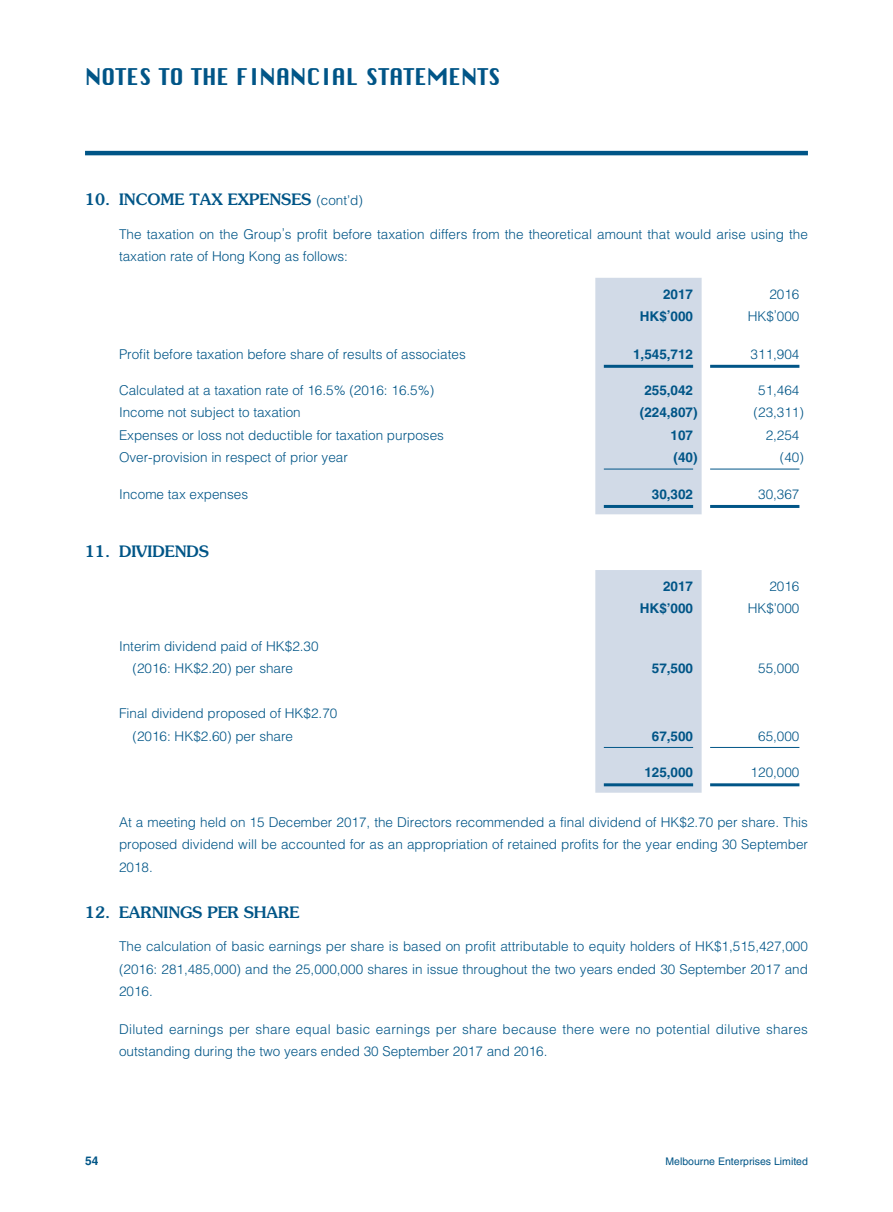
<style>
.page{position:relative;width:893px;height:1212px;background:#fff}
.page>*{position:absolute;margin:0;border:0;box-sizing:border-box;transform-origin:0 0}
.t1{font:22.5px "Chicago";color:#005587;scale:.96 1}
._3__標題{font:500 15.75px "Souvenir Std";color:#005587}
._1__內文{font:300 13.5px/22.5px "Helvetica LT Std";color:#005587;text-align:justify}
._1__內文-2{font:300 13.5px/22.5px "Helvetica LT Std";letter-spacing:.02em;color:#005587}
._1__內文-3{font:700 13.5px "Helvetica LT Std";color:#005587}
.t2{font:700 12px "Helvetica LT Std";color:#005587}
.t3{font:10.5px "Helvetica LT Std";color:#005587}
.s1{font-family:"Helvetica LT Std";font-weight:300;font-size:13.5px}
</style>
<div class="page">
<hr style="left:85px;top:151px;width:723px;height:4px;background:#005587">
<div style="left:595px;top:278px;width:107px;height:236px;background:#d1dae7"></div>
<hr style="left:604px;top:365px;width:89px;height:3px;background:#005587">
<hr style="left:710px;top:365px;width:89px;height:3px;background:#005587">
<hr style="left:604px;top:469px;width:89px;height:1px;background:#005587">
<hr style="left:710px;top:469px;width:89px;height:1px;background:#005587">
<hr style="left:604px;top:505px;width:89px;height:3px;background:#005587">
<hr style="left:710px;top:505px;width:89px;height:3px;background:#005587">
<div style="left:595px;top:570px;width:107px;height:223px;background:#d1dae7"></div>
<hr style="left:604px;top:747px;width:89px;height:1px;background:#005587">
<hr style="left:710px;top:747px;width:89px;height:1px;background:#005587">
<hr style="left:604px;top:783px;width:89px;height:3px;background:#005587">
<hr style="left:710px;top:783px;width:89px;height:3px;background:#005587">
<h1 class="t1" style="left:85px;top:60px;width:435px">NOTES TO THE FINANCIAL STATEMENTS</h1>
<p class="_3__標題" style="left:85px;top:190px;width:279px">10. INCOME TAX EXPENSES <span class="s1">(cont’d)</span></p>
<p class="_1__內文" style="left:119px;top:222px;width:690px">The taxation on the Group’s profit before taxation differs from the theoretical amount that would arise using the taxation rate of Hong Kong as follows:</p>
<p class="_1__內文-3" style="left:663px;top:286px;width:32px">2017</p>
<p class="_1__內文" style="left:769px;top:282px;width:32px">2016</p>
<p class="_1__內文-3" style="left:640px;top:308px;width:55px">HK$’000</p>
<p class="_1__內文" style="left:748px;top:305px;width:53px">HK$’000</p>
<p class="_1__內文" style="left:119px;top:342px;width:348px">Profit before taxation before share of results of associates</p>
<p class="_1__內文-3" style="left:633px;top:346px;width:62px">1,545,712</p>
<p class="_1__內文" style="left:751px;top:342px;width:50px">311,904</p>
<p class="_1__內文" style="left:119px;top:379px;width:317px">Calculated at a taxation rate of 16.5% (2016: 16.5%)</p>
<p class="_1__內文-3" style="left:644px;top:382px;width:50px">255,042</p>
<p class="_1__內文" style="left:758px;top:379px;width:43px">51,464</p>
<p class="_1__內文" style="left:119px;top:401px;width:183px">Income not subject to taxation</p>
<p class="_1__內文-3" style="left:640px;top:404px;width:59px">(224,807)</p>
<p class="_1__內文" style="left:754px;top:401px;width:52px">(23,311)</p>
<p class="_1__內文" style="left:119px;top:424px;width:326px">Expenses or loss not deductible for taxation purposes</p>
<p class="_1__內文-3" style="left:671px;top:427px;width:24px">107</p>
<p class="_1__內文" style="left:766px;top:424px;width:35px">2,254</p>
<p class="_1__內文" style="left:119px;top:446px;width:230px">Over-provision in respect of prior year</p>
<p class="_1__內文-3" style="left:674px;top:449px;width:26px">(40)</p>
<p class="_1__內文" style="left:780px;top:446px;width:26px">(40)</p>
<p class="_1__內文" style="left:119px;top:482px;width:131px">Income tax expenses</p>
<p class="_1__內文-3" style="left:652px;top:486px;width:43px">30,302</p>
<p class="_1__內文" style="left:758px;top:482px;width:43px">30,367</p>
<p class="_3__標題" style="left:85px;top:542px;width:125px">11. DIVIDENDS</p>
<p class="_1__內文-3" style="left:663px;top:578px;width:32px">2017</p>
<p class="_1__內文" style="left:769px;top:575px;width:32px">2016</p>
<p class="_1__內文-3" style="left:640px;top:600px;width:55px">HK$’000</p>
<p class="_1__內文" style="left:748px;top:597px;width:53px">HK$’000</p>
<p class="_1__內文" style="left:119px;top:635px;width:201px">Interim dividend paid of HK$2.30</p>
<p class="_1__內文" style="left:133px;top:657px;width:162px">(2016: HK$2.20) per share</p>
<p class="_1__內文-3" style="left:652px;top:660px;width:43px">57,500</p>
<p class="_1__內文" style="left:758px;top:657px;width:43px">55,000</p>
<p class="_1__內文" style="left:119px;top:702px;width:220px">Final dividend proposed of HK$2.70</p>
<p class="_1__內文" style="left:133px;top:725px;width:162px">(2016: HK$2.60) per share</p>
<p class="_1__內文-3" style="left:652px;top:728px;width:43px">67,500</p>
<p class="_1__內文" style="left:758px;top:725px;width:43px">65,000</p>
<p class="_1__內文-3" style="left:644px;top:764px;width:50px">125,000</p>
<p class="_1__內文" style="left:751px;top:761px;width:50px">120,000</p>
<p class="_1__內文" style="left:119px;top:810px;width:690px">At a meeting held on 15 December 2017, the Directors recommended a final dividend of HK$2.70 per share. This proposed dividend will be accounted for as an appropriation of retained profits for the year ending 30 September 2018.</p>
<p class="_3__標題" style="left:85px;top:903px;width:216px">12. EARNINGS PER SHARE</p>
<p class="_1__內文" style="left:119px;top:935px;width:690px">The calculation of basic earnings per share is based on profit attributable to equity holders of HK$1,515,427,000 (2016: 281,485,000) and the 25,000,000 shares in issue throughout the two years ended 30 September 2017 and 2016.</p>
<p class="_1__內文-2" style="left:119px;top:1018px;width:690px">Diluted earnings per share equal basic earnings per share because there were no potential dilutive shares outstanding during the two years ended 30 September 2017 and 2016.</p>
<p class="t2" style="left:85px;top:1153px;width:15px">54</p>
<p class="t3" style="left:665px;top:1155px;width:144px">Melbourne Enterprises Limited</p>
</div>
